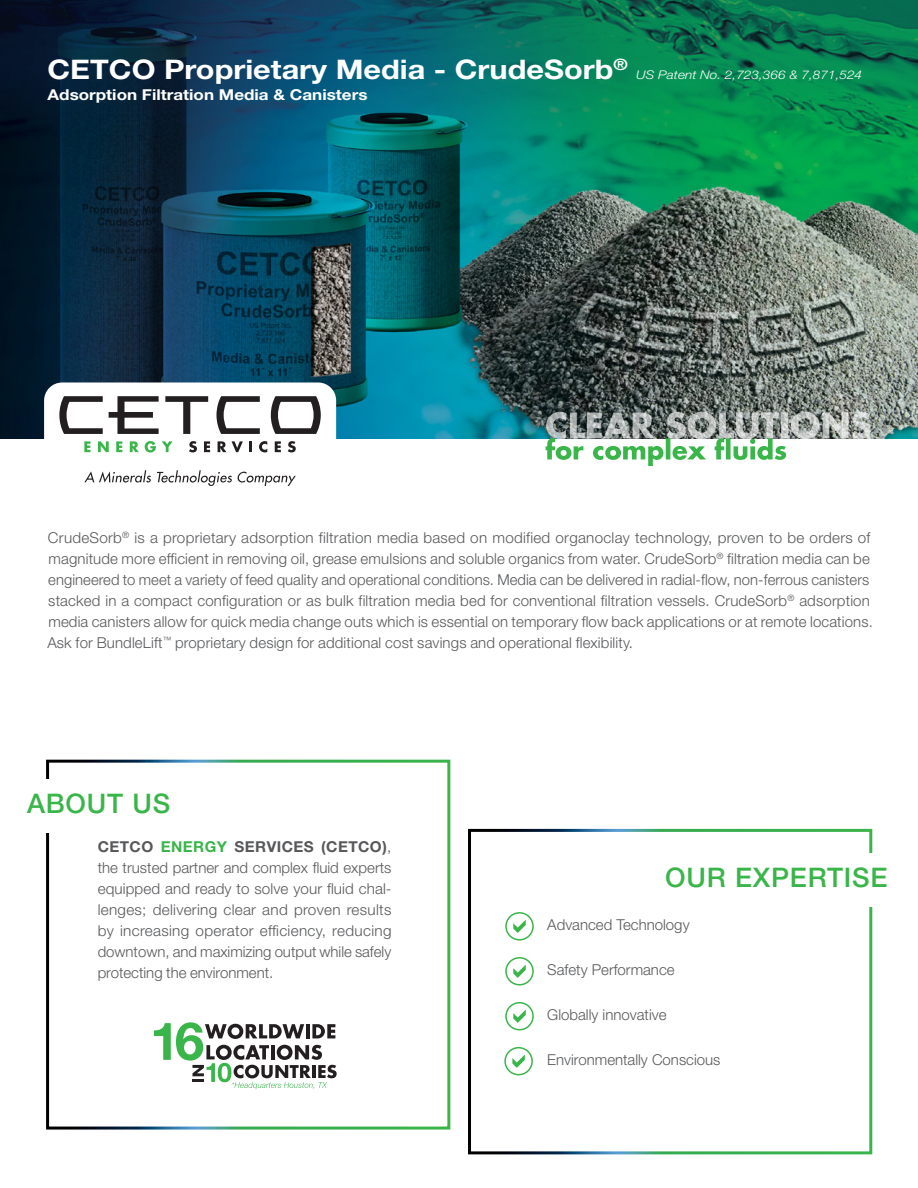
<style>
.page{position:relative;width:918px;height:1188px;background:#fff}
.page>*{position:absolute;margin:0;border:0;box-sizing:border-box;transform-origin:0 0}
.t1{font:700 27px "Helvetica Neue LT Std";color:#fff;scale:1.14 1}
.t2{font:500 27px "Helvetica Neue LT Std";letter-spacing:.03em;color:#3ab54a}
.t3{font:300 15px/21px "Helvetica Neue LT Std";letter-spacing:.01em;color:#57585a}
.t4{font:700 15px "Helvetica Neue LT Std";color:#fff;scale:1.14 1}
.t5{font:italic 300 12px "Helvetica Neue LT Std";color:#fff;scale:1.14 1}
.s1{font-weight:700}
.s2{font-weight:700;color:#3ab54a}
</style>
<div class="page">
<div style="left:46px;top:760px;width:404px;height:370px;border:3px solid #fff"></div>
<div style="left:468px;top:829px;width:404px;height:325px;border:3px solid #fff"></div>
<div style="left:0;top:779px;width:203px;height:54px;background:#fff"></div>
<div style="left:688px;top:853px;width:217px;height:54px;background:#fff"></div>
<img style="left:0;top:141px;width:918px;height:298px">
<svg style="left:154px;top:1022px;width:183px;height:67px"></svg>
<svg style="left:0;top:0;width:918px;height:141px;background:#075f57"></svg>
<div style="left:505px;top:912px;width:29px;height:29px;border:2px solid #3ab54a;border-radius:50%"></div>
<svg style="left:513px;top:920px;width:13px;height:13px"></svg>
<div style="left:505px;top:957px;width:29px;height:29px;border:2px solid #3ab54a;border-radius:50%"></div>
<svg style="left:513px;top:965px;width:13px;height:13px"></svg>
<div style="left:505px;top:1002px;width:29px;height:28px;border:2px solid #3ab54a;border-radius:50%"></div>
<svg style="left:513px;top:1010px;width:13px;height:13px"></svg>
<div style="left:504px;top:1047px;width:29px;height:28px;border:2px solid #3ab54a;border-radius:50%"></div>
<svg style="left:512px;top:1055px;width:13px;height:13px"></svg>
<div style="left:44px;top:382px;width:292px;height:96px;background:#fff;border-radius:18px"></div>
<svg style="left:546px;top:412px;width:325px;height:54px"></svg>
<svg style="left:84px;top:470px;width:67px;height:13px"></svg>
<svg style="left:157px;top:470px;width:139px;height:16px"></svg>
<svg style="left:84px;top:441px;width:7px;height:11px"></svg>
<svg style="left:98px;top:441px;width:11px;height:11px"></svg>
<svg style="left:116px;top:441px;width:6px;height:11px"></svg>
<svg style="left:130px;top:441px;width:9px;height:11px"></svg>
<svg style="left:145px;top:441px;width:11px;height:12px"></svg>
<svg style="left:162px;top:441px;width:11px;height:11px"></svg>
<svg style="left:189px;top:441px;width:8px;height:11px"></svg>
<svg style="left:204px;top:441px;width:6px;height:11px"></svg>
<svg style="left:218px;top:441px;width:25px;height:11px"></svg>
<svg style="left:249px;top:441px;width:3px;height:11px"></svg>
<svg style="left:259px;top:441px;width:8px;height:11px"></svg>
<svg style="left:275px;top:441px;width:6px;height:11px"></svg>
<svg style="left:288px;top:441px;width:8px;height:11px"></svg>
<svg style="left:59px;top:396px;width:44px;height:38px"></svg>
<svg style="left:109px;top:396px;width:50px;height:38px"></svg>
<svg style="left:165px;top:396px;width:43px;height:38px"></svg>
<svg style="left:216px;top:396px;width:44px;height:38px"></svg>
<svg style="left:271px;top:396px;width:50px;height:38px"></svg>
<p class="t1" style="left:48px;top:52px;width:510px">CETCO Proprietary Media - CrudeSorb<sup>®</sup></p>
<p class="t5" style="left:636px;top:67px;width:200px">US Patent No. 2,723,366 &amp; 7,871,524</p>
<p class="t4" style="left:48px;top:85px;width:282px">Adsorption Filtration Media &amp; Canisters</p>
<p class="t3" style="left:47px;top:527px;width:827px">CrudeSorb<sup>®</sup> is a proprietary adsorption filtration media based on modified organoclay technology, proven to be orders of magnitude more efficient in removing oil, grease emulsions and soluble organics from water. CrudeSorb<sup>®</sup> filtration media can be engineered to meet a variety of feed quality and operational conditions. Media can be delivered in radial-flow, non-ferrous canisters stacked in a compact configuration or as bulk filtration media bed for conventional filtration vessels. CrudeSorb<sup>®</sup> adsorption media canisters allow for quick media change outs which is essential on temporary flow back applications or at remote locations.<br>Ask for BundleLift<sup>™</sup> proprietary design for additional cost savings and operational flexibility.</p>
<p class="t2" style="left:27px;top:787px;width:145px">ABOUT US</p>
<p class="t3" style="left:98px;top:835px;width:295px;text-align:justify"><span class="s1">CETCO</span> <span class="s2">ENERGY</span> <span class="s1">SERVICES (CETCO)</span>, the trusted partner and complex fluid experts equipped and ready to solve your fluid chal&shy;lenges; delivering clear and proven results by increasing operator efficiency, reducing downtown, and maximizing output while safely protecting the environment.</p>
<p class="t2" style="left:665px;top:861px;width:224px">OUR EXPERTISE</p>
<p class="t3" style="left:547px;top:914px;width:144px">Advanced Technology</p>
<p class="t3" style="left:547px;top:959px;width:129px">Safety Performance</p>
<p class="t3" style="left:547px;top:1004px;width:121px">Globally innovative</p>
<p class="t3" style="left:547px;top:1049px;width:175px">Environmentally Conscious</p>
</div>
